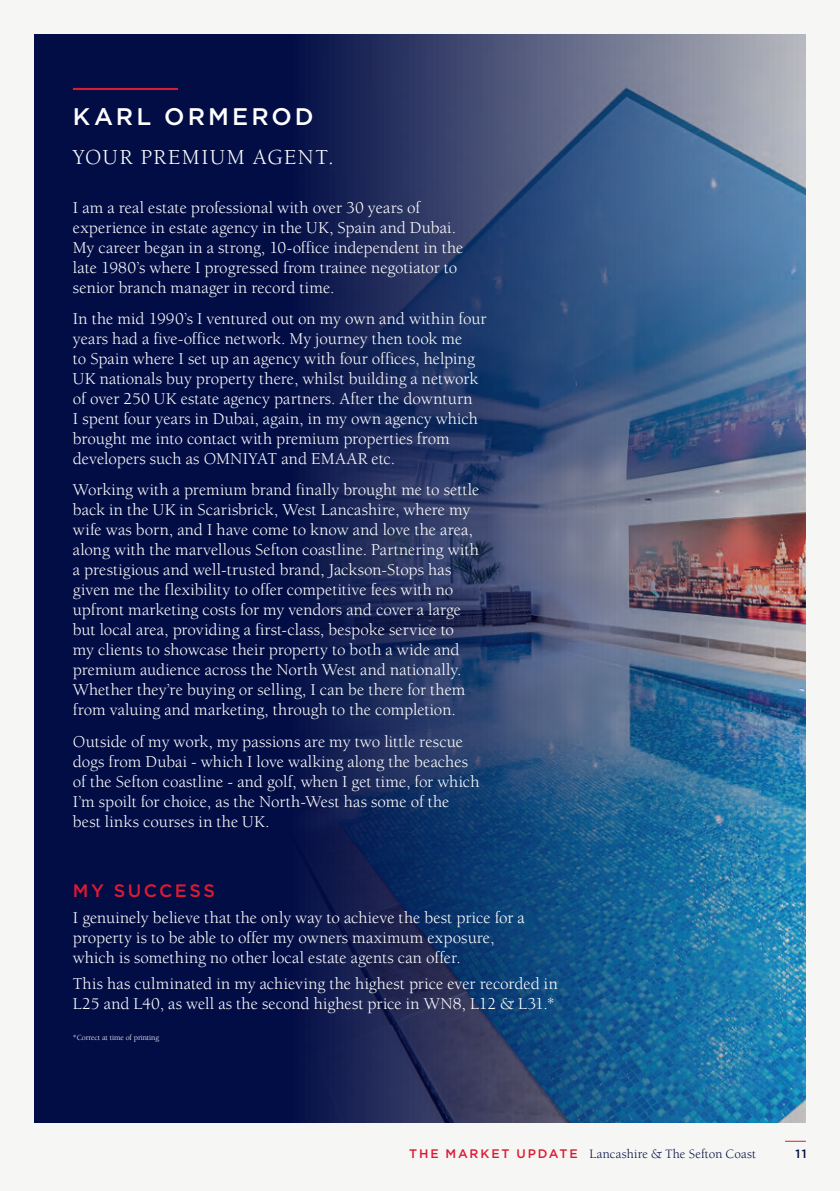
<style>
.page{position:relative;width:840px;height:1191px;background:#fff}
.page>*{position:absolute;margin:0;border:0;box-sizing:border-box;transform-origin:0 0}
.t1{font:500 24px "Gotham";letter-spacing:.13em;color:#fff}
.t2{font:22px "Berkeley";letter-spacing:.07em;color:#fff}
.t3{font:500 18px "Gotham";letter-spacing:.135em;color:#dc1a32}
.t4{font:17px/20px "Berkeley";color:#fff}
.t5{font:13.2px "Berkeley";letter-spacing:.015em;color:#020d45}
.t6{font:500 12px "Gotham";color:#020d45}
.t7{font:8px "Berkeley";letter-spacing:-.01em;color:#fff}
.s1{font-family:"Gotham";font-weight:500;font-size:12.4px;color:#dc1a32}
</style>
<div class="page">
<div style="left:0;top:0;width:839px;height:1191px;background:#f6f6f4"></div>
<img style="left:34px;top:34px;width:771px;height:1089px">
<svg style="left:785px;top:1140px;width:20px;height:1px"></svg>
<hr style="left:73px;top:88px;width:105px;height:2px;background:#dc1a32">
<p class="t1" style="left:73px;top:101px;width:242px">KARL ORMEROD</p>
<p class="t2" style="left:73px;top:145px;width:262px">YOUR PREMIUM AGENT.</p>
<p class="t4" style="left:73px;top:198px;width:392px">I am a real estate professional with over 30 years of experience in estate agency in the UK, Spain and Dubai.<br>My career began in a strong, 10-office independent in the late 1980’s where I progressed from trainee negotiator to senior branch manager in record time.</p>
<p class="t4" style="left:73px;top:309px;width:415px">In the mid 1990’s I ventured out on my own and within four years had a five-office network. My journey then took me<br>to Spain where I set up an agency with four offices, helping UK nationals buy property there, whilst building a network of over 250 UK estate agency partners. After the downturn<br>I spent four years in Dubai, again, in my own agency which brought me into contact with premium properties from developers such as OMNIYAT and EMAAR etc.</p>
<p class="t4" style="left:73px;top:480px;width:407px">Working with a premium brand finally brought me to settle back in the UK in Scarisbrick, West Lancashire, where my wife was born, and I have come to know and love the area, along with the marvellous Sefton coastline. Partnering with a prestigious and well-trusted brand, Jackson-Stops has given me the flexibility to offer competitive fees with no upfront marketing costs for my vendors and cover a large but local area, providing a first-class, bespoke service to my clients to showcase their property to both a wide and premium audience across the North West and nationally.<br>Whether they’re buying or selling, I can be there for them from valuing and marketing, through to the completion.</p>
<p class="t4" style="left:73px;top:731px;width:408px">Outside of my work, my passions are my two little rescue dogs from Dubai - which I love walking along the beaches of the Sefton coastline - and golf, when I get time, for which I’m spoilt for choice, as the North-West has some of the best links courses in the UK.</p>
<p class="t3" style="left:73px;top:879px;width:144px">MY SUCCESS</p>
<p class="t4" style="left:73px;top:908px;width:453px">I genuinely believe that the only way to achieve the best price for a property is to be able to offer my owners maximum exposure, which is something no other local estate agents can offer.</p>
<p class="t4" style="left:73px;top:973px;width:486px">This has culminated in my achieving the highest price ever recorded in<br>L25 and L40, as well as the second highest price in WN8, L12 &amp; L31.*</p>
<p class="t7" style="left:73px;top:1033px;width:88px">*Correct at time of printing</p>
<p class="t5" style="left:409px;top:1147px;width:348px"><span class="s1">THE MARKET UPDATE</span> Lancashire &amp; The Sefton Coast</p>
<p class="t6" style="left:795px;top:1146px;width:13px">11</p>
</div>
